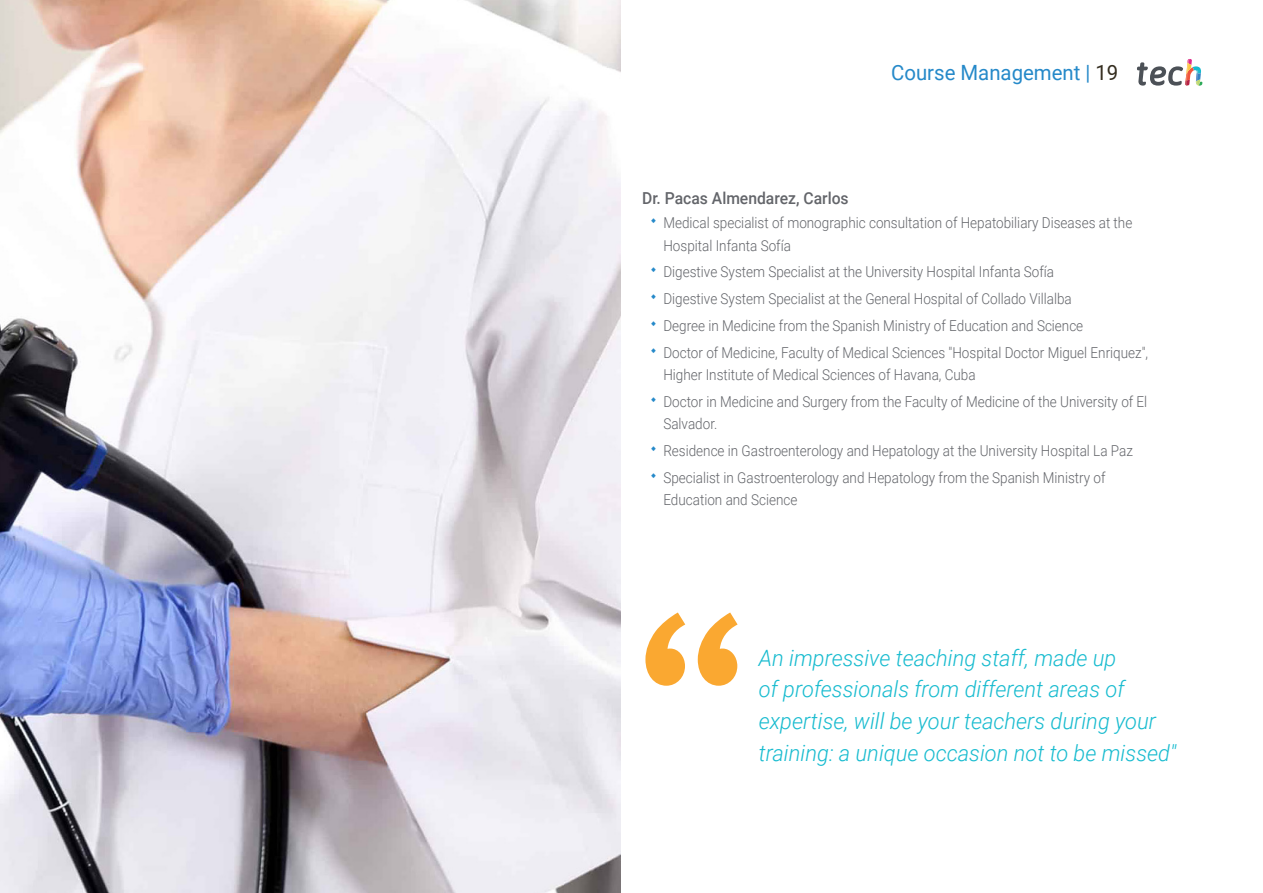
<style>
.page{position:relative;width:1263px;height:893px;background:#fff}
.page>*{position:absolute;margin:0;border:0;box-sizing:border-box;transform-origin:0 0}
.Destacados{font:italic 300 22.5px/31.5px "Roboto";color:#17bbcf}
.Sección___Pag{font:21px "Roboto";color:#2589c9}
.Autor_ok{font:500 16.5px "Roboto";color:#63656a;scale:.95 1}
.t1{font:300 15px/22.5px "Roboto";color:#63656a;scale:.9 1}
.s1{color:#342d1f}
</style>
<div class="page">
<svg style="left:1137px;top:59px;width:65px;height:27px"></svg>
<img style="left:0;top:0;width:621px;height:893px">
<svg style="left:645px;top:612px;width:93px;height:74px"></svg>
<p class="Sección___Pag" style="left:891px;top:57px;width:229px">Course Management | <span class="s1">19</span></p>
<p class="Autor_ok" style="left:642px;top:186px;width:219px">Dr. Pacas Almendarez, Carlos</p>
<p class="t1" style="left:663px;top:211px;width:523px">Medical specialist of monographic consultation of Hepatobiliary Diseases at the<br>Hospital Infanta Sofía</p>
<p class="t1" style="left:663px;top:260px;width:436px">Digestive System Specialist at the University Hospital Infanta Sofía</p>
<p class="t1" style="left:663px;top:287px;width:455px">Digestive System Specialist at the General Hospital of Collado Villalba</p>
<p class="t1" style="left:663px;top:314px;width:468px">Degree in Medicine from the Spanish Ministry of Education and Science</p>
<p class="t1" style="left:663px;top:340px;width:540px">Doctor of Medicine, Faculty of Medical Sciences "Hospital Doctor Miguel Enriquez",<br>Higher Institute of Medical Sciences of Havana, Cuba</p>
<p class="t1" style="left:663px;top:390px;width:539px">Doctor in Medicine and Surgery from the Faculty of Medicine of the University of El<br>Salvador.</p>
<p class="t1" style="left:663px;top:439px;width:523px">Residence in Gastroenterology and Hepatology at the University Hospital La Paz</p>
<p class="t1" style="left:663px;top:466px;width:493px">Specialist in Gastroenterology and Hepatology from the Spanish Ministry of<br>Education and Science</p>
<p class="Destacados" style="left:759px;top:641px;width:419px">An impressive teaching staff, made up<br>of professionals from different areas of expertise, will be your teachers during your training: a unique occasion not to be missed"</p>
</div>
